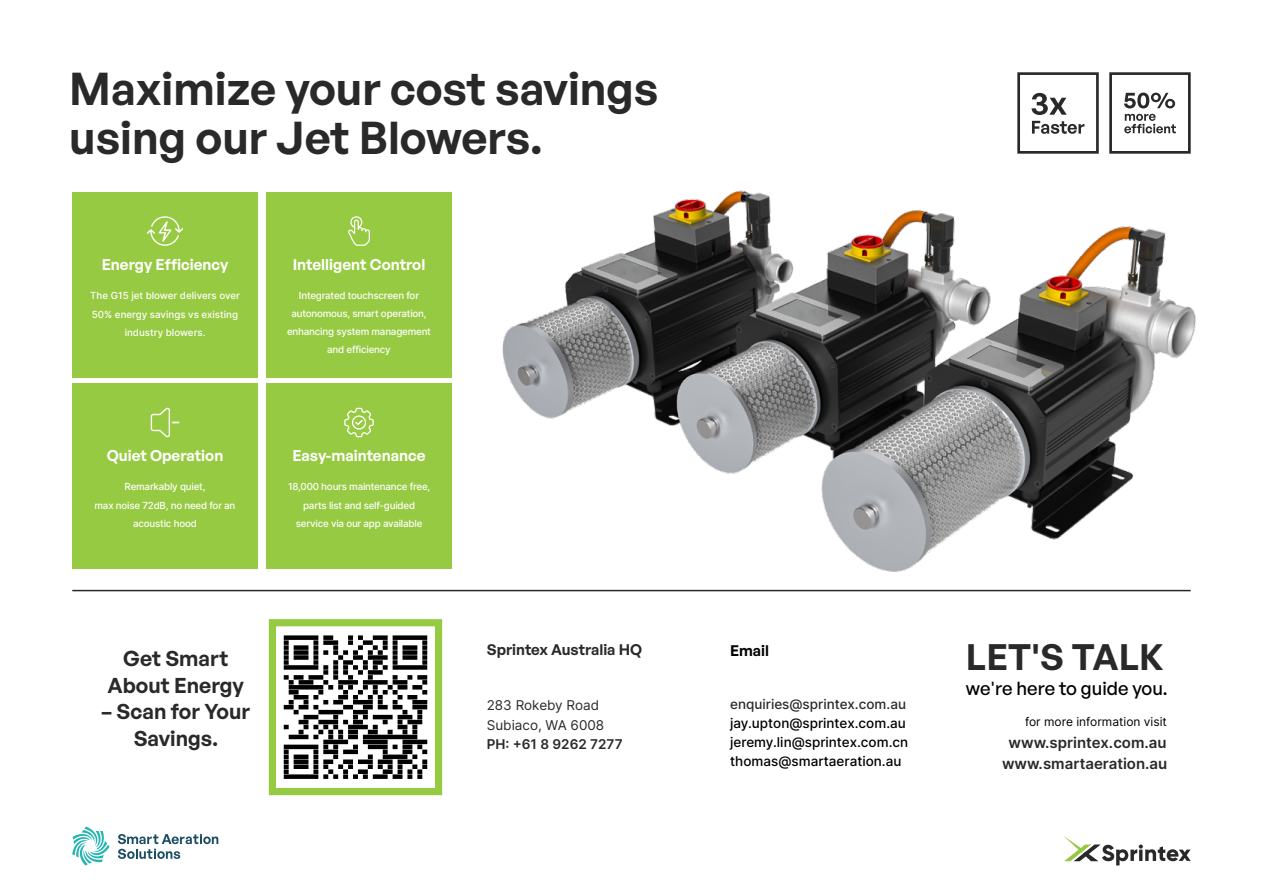
<style>
.page{position:relative;width:1263px;height:893px;background:#fff}
.page>*{position:absolute;margin:0;border:0;box-sizing:border-box;transform-origin:0 0}
.t1{font:600 45px/49.3px "General Sans";color:#292929}
.t2{font:600 36px "General Sans";color:#292929}
.t3{font:600 21px/26.8px "General Sans";color:#292929;text-align:center}
.t4{font:500 18.45px "General Sans";color:#000}
.t5{font:600 15.15px "General Sans";color:#fff}
.t6{font:600 15px "Inter";color:#292929}
.t7{font:600 15px "General Sans";color:#292929}
.t8{font:600 15px "General Sans";color:#000}
.t9{font:500 13.5px/19.2px "Inter";color:#000}
.t10{font:13.5px/19.2px "Inter";color:#292929}
.t11{font:500 13.5px "Inter";color:#292929}
.t12{font:600 13.5px "Inter";color:#292929}
.t13{font:12px "Inter";color:#000}
.t14{font:500 9.75px/18.1px "Inter";letter-spacing:-.02em;color:#fff;text-align:center}
.t15{font:500 9.75px/18.1px "Inter";color:#fff;text-align:center}
</style>
<div class="page">
<div style="left:266px;top:384px;width:186px;height:185px;background:#97ca43"></div>
<svg style="left:344px;top:408px;width:30px;height:29px"></svg>
<div style="left:72px;top:384px;width:186px;height:185px;background:#97ca43"></div>
<svg style="left:151px;top:408px;width:29px;height:29px"></svg>
<div style="left:266px;top:192px;width:186px;height:186px;background:#97ca43"></div>
<svg style="left:348px;top:216px;width:22px;height:30px"></svg>
<div style="left:72px;top:192px;width:186px;height:186px;background:#97ca43"></div>
<svg style="left:147px;top:216px;width:36px;height:30px"></svg>
<img style="left:503px;top:190px;width:693px;height:382px">
<svg style="left:1017px;top:72px;width:82px;height:82px"></svg>
<svg style="left:1109px;top:72px;width:82px;height:82px"></svg>
<svg style="left:1063px;top:836px;width:128px;height:29px"></svg>
<svg style="left:72px;top:827px;width:38px;height:38px"></svg>
<svg style="left:118px;top:834px;width:100px;height:25px"></svg>
<hr style="left:72px;top:590px;width:1119px;height:1px;background:#292929">
<div style="left:269px;top:619px;width:173px;height:176px;background:#fff;border:7px solid #97ca43"></div>
<svg style="left:283px;top:635px;width:145px;height:144px"></svg>
<h1 class="t1" style="left:69px;top:63px;width:591px">Maximize your cost savings using our Jet Blowers.</h1>
<h3 class="t5" style="left:102px;top:255px;width:128px">Energy Efficiency</h3>
<p class="t15" style="left:90px;top:286px;width:151px">The G15 jet blower delivers over<br>50% energy savings vs existing industry blowers.</p>
<h3 class="t5" style="left:107px;top:446px;width:118px">Quiet Operation</h3>
<p class="t14" style="left:95px;top:478px;width:142px">Remarkably quiet,<br>max noise 72dB, no need for an acoustic hood</p>
<h3 class="t5" style="left:293px;top:255px;width:134px">Intelligent Control</h3>
<p class="t14" style="left:287px;top:286px;width:145px">Integrated touchscreen for autonomous, smart operation, enhancing system management and efficiency</p>
<h3 class="t5" style="left:292px;top:446px;width:135px">Easy-maintenance</h3>
<p class="t14" style="left:288px;top:478px;width:144px">18,000 hours maintenance free, parts list and self-guided service via our app available</p>
<h3 class="t3" style="left:108px;top:644px;width:138px">Get Smart<br>About Energy</h3>
<h3 class="t3" style="left:102px;top:698px;width:150px">– Scan for Your<br>Savings.</h3>
<h3 class="t7" style="left:487px;top:640px;width:157px">Sprintex Australia HQ</h3>
<h3 class="t10" style="left:487px;top:695px;width:119px">283 Rokeby Road<br>Subiaco, WA 6008</h3>
<h3 class="t12" style="left:487px;top:734px;width:137px">PH: +61 8 9262 7277</h3>
<h3 class="t8" style="left:730px;top:641px;width:40px">Email</h3>
<h3 class="t11" style="left:730px;top:694px;width:177px">enquiries@sprintex.com.au</h3>
<h3 class="t9" style="left:730px;top:713px;width:180px">jay.upton@sprintex.com.au jeremy.lin@sprintex.com.cn thomas@smartaeration.au</h3>
<h2 class="t2" style="left:966px;top:634px;width:199px">LET'S TALK</h2>
<h3 class="t4" style="left:966px;top:676px;width:203px">we're here to guide you.</h3>
<p class="t13" style="left:1025px;top:713px;width:143px">for more information visit</p>
<h3 class="t6" style="left:1009px;top:732px;width:160px">www.sprintex.com.au</h3>
<h3 class="t6" style="left:1002px;top:752px;width:167px">www.smartaeration.au</h3>
</div>
